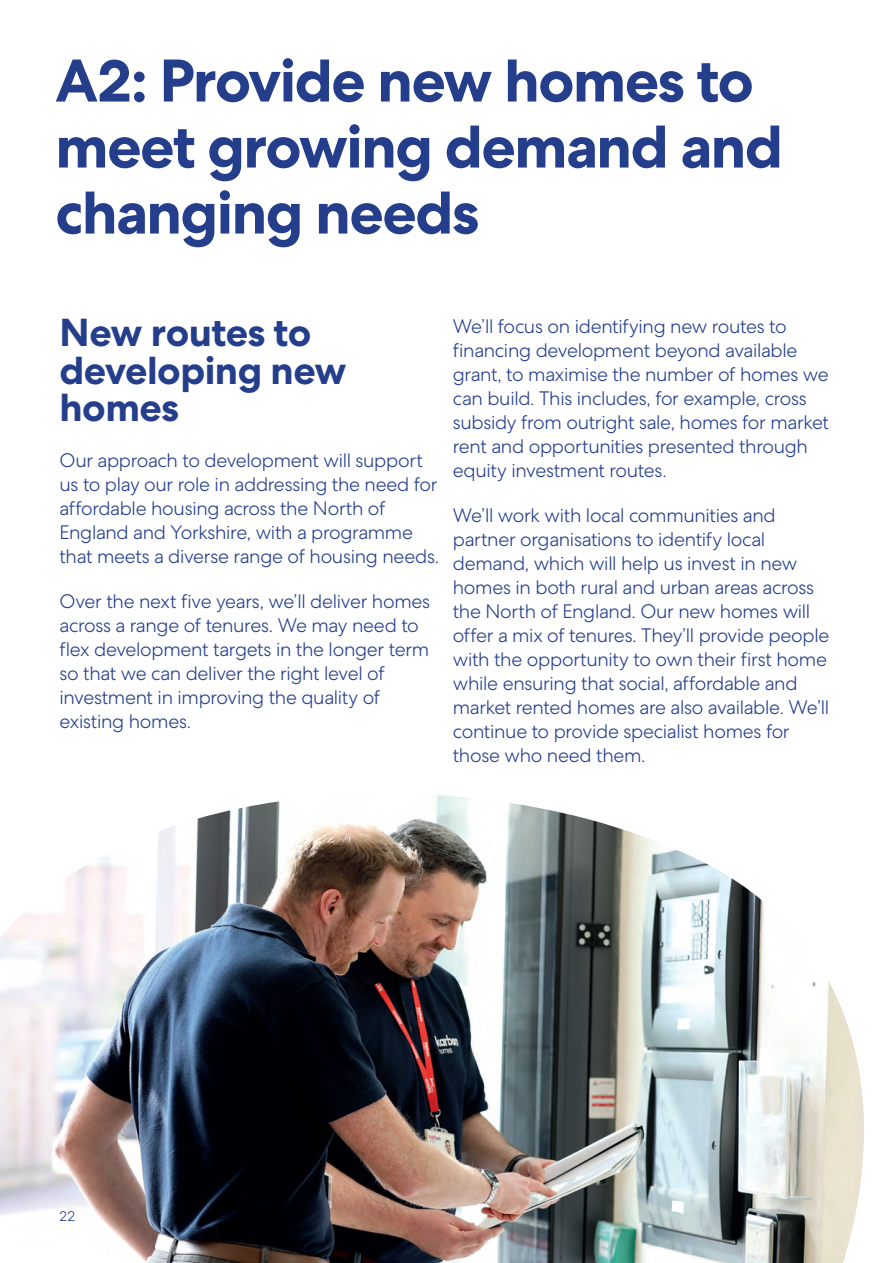
<style>
.page{position:relative;width:893px;height:1263px;background:#fff}
.page>*{position:absolute;margin:0;border:0;box-sizing:border-box;transform-origin:0 0}
.t1{font:700 60px/66px "Centra No 2";letter-spacing:-.025em;color:#243e8c}
.t2{font:700 39px/37.5px "Centra No 2";letter-spacing:-.015em;color:#243e8c}
.t3{font:300 19.5px/24px "Centra No 2";letter-spacing:-.015em;color:#243e8c}
.t4{font:300 14.25px "Centra No 2";color:#243e8c}
</style>
<div class="page">
<img style="left:0;top:795px;width:864px;height:468px">
<h1 class="t1" style="left:55px;top:49px;width:729px">A2: Provide new homes to meet growing demand and changing needs</h1>
<h2 class="t2" style="left:60px;top:314px;width:289px">New routes to developing new homes</h2>
<p class="t3" style="left:60px;top:448px;width:381px">Our approach to development will support us to play our role in addressing the need for affordable housing across the North of England and Yorkshire, with a programme that meets a diverse range of housing needs.</p>
<p class="t3" style="left:60px;top:589px;width:372px">Over the next five years, we’ll deliver homes across a range of tenures. We may need to flex development targets in the longer term so that we can deliver the right level of investment in improving the quality of existing homes.</p>
<p class="t3" style="left:453px;top:314px;width:378px">We’ll focus on identifying new routes to financing development beyond available grant, to maximise the number of homes we can build. This includes, for example, cross subsidy from outright sale, homes for market rent and opportunities presented through equity investment routes.</p>
<p class="t3" style="left:453px;top:503px;width:378px">We’ll work with local communities and partner organisations to identify local demand, which will help us invest in new homes in both rural and urban areas across the North of England. Our new homes will offer a mix of tenures. They’ll provide people with the opportunity to own their first home while ensuring that social, affordable and market rented homes are also available. We’ll continue to provide specialist homes for those who need them.</p>
<p class="t4" style="left:60px;top:1208px;width:17px">22</p>
</div>
